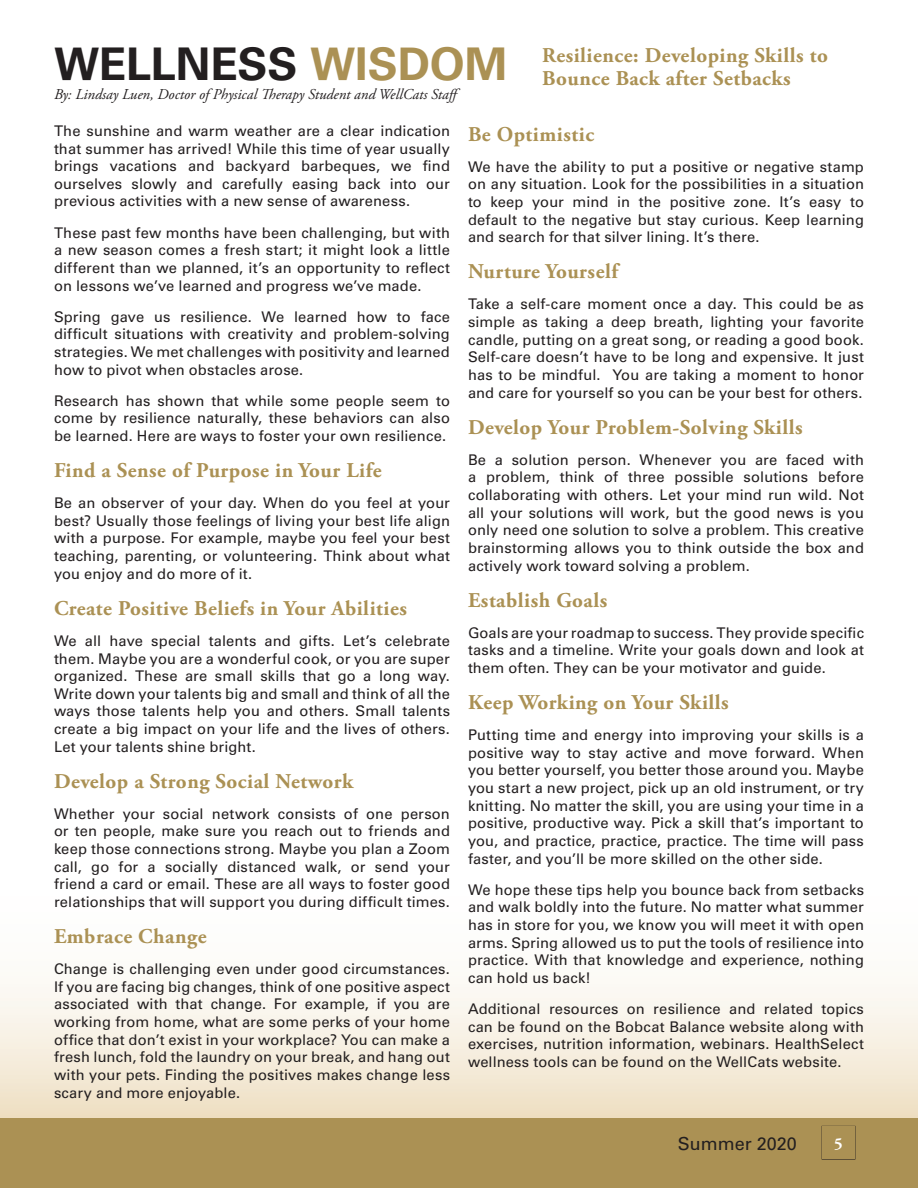
<style>
.page{position:relative;width:918px;height:1188px;background:#fff}
.page>*{position:absolute;margin:0;border:0;box-sizing:border-box;transform-origin:0 0}
.t1{font:700 45px "Univers LT Std";letter-spacing:-.005em;color:#231f20}
.t2{font:700 21px "Adobe Garamond Pro";letter-spacing:.025em;color:#ab9154}
.t3{font:18px "Univers LT Std";color:#231f20}
.t4{font:700 16.5px "Adobe Garamond Pro";color:#fff}
.t5{font:italic 15px "Adobe Garamond Pro";color:#231f20}
.t6{font:14.7px/17.7px "Univers LT Std";letter-spacing:.01em;color:#231f20;text-align:justify}
.s1{color:#ab9154}
</style>
<div class="page">
<svg style="left:1px;top:984px;width:917px;height:134px"></svg>
<svg style="left:0;top:984px;width:1px;height:134px"></svg>
<div style="left:0;top:1118px;width:918px;height:70px;background:#ab9154"></div>
<div style="left:822px;top:1126px;width:33px;height:34px;border:2px solid #231f20"></div>
<div style="left:822px;top:1127px;width:33px;height:32px;background:#ab9154"></div>
<h2 class="t1" style="left:54px;top:38px;width:455px">WELLNESS <span class="s1">WISDOM</span></h2>
<h3 class="t2" style="left:542px;top:44px;width:287px">Resilience: Developing Skills to</h3>
<h3 class="t2" style="left:542px;top:66px;width:250px">Bounce Back after Setbacks</h3>
<h4 class="t5" style="left:54px;top:86px;width:404px">By: Lindsay Luen, Doctor ofPhysical Terapy Student and WellCats Staf</h4>
<p class="t6" style="left:54px;top:122px;width:398px">The sunshine and warm weather are a clear indication that summer has arrived! While this time of year usually brings vacations and backyard barbeques, we fnd ourselves slowly and carefully easing back into our previous activities with a new sense of awareness.</p>
<p class="t6" style="left:54px;top:224px;width:398px">These past few months have been challenging, but with a new season comes a fresh start; it might look a little different than we planned, it’s an opportunity to refect on lessons we’ve learned and progress we’ve made.</p>
<p class="t6" style="left:54px;top:308px;width:398px">Spring gave us resilience. We learned how to face diffcult situations with creativity and problem-solving strategies. We met challenges with positivity and learned how to pivot when obstacles arose.</p>
<p class="t6" style="left:54px;top:392px;width:398px">Research has shown that while some people seem to come by resilience naturally, these behaviors can also be learned. Here are ways to foster your own resilience.</p>
<h3 class="t2" style="left:54px;top:458px;width:329px">Find a Sense of Purpose in Your Life</h3>
<p class="t6" style="left:54px;top:494px;width:398px">Be an observer of your day. When do you feel at your best? Usually those feelings of living your best life align with a purpose. For example, maybe you feel your best teaching, parenting, or volunteering. Think about what you enjoy and do more of it.</p>
<h3 class="t2" style="left:54px;top:596px;width:354px">Create Positive Beliefs in Your Abilities</h3>
<p class="t6" style="left:54px;top:632px;width:398px">We all have special talents and gifts. Let’s celebrate them. Maybe you are a wonderful cook, or you are super organized. These are small skills that go a long way.<br>Write down your talents big and small and think of all the ways those talents help you and others. Small talents create a big impact on your life and the lives of others.<br>Let your talents shine bright.</p>
<h3 class="t2" style="left:54px;top:769px;width:301px">Develop a Strong Social Network</h3>
<p class="t6" style="left:54px;top:805px;width:398px">Whether your social network consists of one person or ten people, make sure you reach out to friends and keep those connections strong. Maybe you plan a Zoom call, go for a socially distanced walk, or send your friend a card or email. These are all ways to foster good relationships that will support you during diffcult times.</p>
<h3 class="t2" style="left:54px;top:924px;width:154px">Embrace Change</h3>
<p class="t6" style="left:54px;top:960px;width:398px">Change is challenging even under good circumstances.<br>If you are facing big changes, think of one positive aspect associated with that change. For example, if you are working from home, what are some perks of your home offce that don’t exist in your workplace? You can make a fresh lunch, fold the laundry on your break, and hang out with your pets. Finding the positives makes change less scary and more enjoyable.</p>
<h3 class="t2" style="left:468px;top:122px;width:128px">Be Optimistic</h3>
<p class="t6" style="left:468px;top:158px;width:398px">We have the ability to put a positive or negative stamp on any situation. Look for the possibilities in a situation to keep your mind in the positive zone. It’s easy to default to the negative but stay curious. Keep learning and search for that silver lining. It’s there.</p>
<h3 class="t2" style="left:468px;top:259px;width:151px">Nurture Yourself</h3>
<p class="t6" style="left:468px;top:295px;width:398px">Take a self-care moment once a day. This could be as simple as taking a deep breath, lighting your favorite candle, putting on a great song, or reading a good book.<br>Self-care doesn’t have to be long and expensive. It just has to be mindful. You are taking a moment to honor and care for yourself so you can be your best for others.</p>
<h3 class="t2" style="left:468px;top:415px;width:336px">Develop Your Problem-Solving Skills</h3>
<p class="t6" style="left:468px;top:451px;width:398px">Be a solution person. Whenever you are faced with a problem, think of three possible solutions before collaborating with others. Let your mind run wild. Not all your solutions will work, but the good news is you only need one solution to solve a problem. This creative brainstorming allows you to think outside the box and actively work toward solving a problem.</p>
<h3 class="t2" style="left:468px;top:588px;width:141px">Establish Goals</h3>
<p class="t6" style="left:468px;top:624px;width:398px">Goals are your roadmap to success. They provide specifc tasks and a timeline. Write your goals down and look at them often. They can be your motivator and guide.</p>
<h3 class="t2" style="left:468px;top:690px;width:262px">Keep Working on Your Skills</h3>
<p class="t6" style="left:468px;top:726px;width:398px">Putting time and energy into improving your skills is a positive way to stay active and move forward. When you better yourself, you better those around you. Maybe you start a new project, pick up an old instrument, or try knitting. No matter the skill, you are using your time in a positive, productive way. Pick a skill that’s important to you, and practice, practice, practice. The time will pass faster, and you’ll be more skilled on the other side.</p>
<p class="t6" style="left:468px;top:881px;width:398px">We hope these tips help you bounce back from setbacks and walk boldly into the future. No matter what summer has in store for you, we know you will meet it with open arms. Spring allowed us to put the tools of resilience into practice. With that knowledge and experience, nothing can hold us back!</p>
<p class="t6" style="left:468px;top:1000px;width:398px">Additional resources on resilience and related topics can be found on the Bobcat Balance website along with exercises, nutrition information, webinars. HealthSelect wellness tools can be found on the WellCats website.</p>
<p class="t3" style="left:678px;top:1133px;width:121px">Summer 2020</p>
<p class="t4" style="left:834px;top:1134px;width:10px">5</p>
</div>
